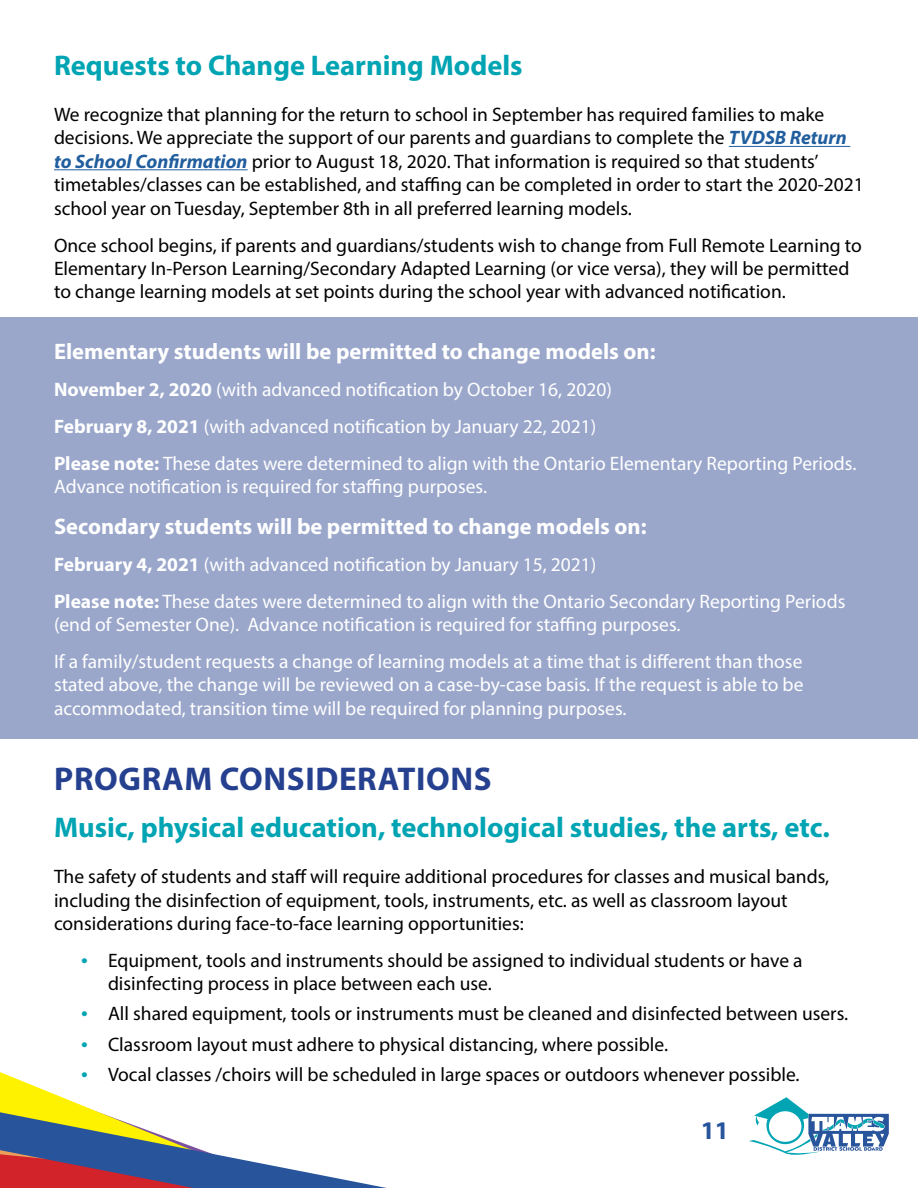
<style>
.page{position:relative;width:918px;height:1188px;background:#fff}
.page>*{position:absolute;margin:0;border:0;box-sizing:border-box;transform-origin:0 0}
.t1{font:700 33px "Myriad Pro";letter-spacing:.02em;color:#25408f}
.t2{font:700 28.5px "Myriad Pro";color:#00a4b3}
.t3{font:700 25.5px "Myriad Pro";color:#28549b}
.t4{font:700 22.5px "Myriad Pro";color:#fff}
.t5{font:19.5px/23.4px "Myriad Pro";color:#000}
.t6{font:19.5px/36.9px "Myriad Pro";color:#fff}
.s1{font-weight:700;font-style:italic;color:#215e9e}
.s2{font-weight:700}
.s3{font-size:24px;color:#00a4b3}
</style>
<div class="page">
<svg style="left:820px;top:1113px;width:69px;height:12px"></svg>
<div style="left:0;top:318px;width:918px;height:421px;background:#9aa7cb"></div>
<svg style="left:820px;top:1125px;width:69px;height:26px"></svg>
<svg style="left:0;top:1082px;width:820px;height:106px"></svg>
<hr style="left:729px;top:146px;width:121px;height:1px;background:#215e9e">
<hr style="left:54px;top:169px;width:194px;height:1px;background:#215e9e">
<h2 class="t2" style="left:54px;top:47px;width:470px">Requests to Change Learning Models</h2>
<p class="t5" style="left:54px;top:103px;width:811px">We recognize that planning for the return to school in September has required families to make decisions. We appreciate the support of our parents and guardians to complete the <span class="s1">TVDSB Return to School Confirmation</span> prior to August 18, 2020. That information is required so that students’ timetables/classes can be established, and staffing can be completed in order to start the 2020-2021 school year on Tuesday, September 8th in all preferred learning models.</p>
<p class="t5" style="left:54px;top:233px;width:809px">Once school begins, if parents and guardians/students wish to change from Full Remote Learning to<br>Elementary In-Person Learning/Secondary Adapted Learning (or vice versa), they will be permitted to change learning models at set points during the school year with advanced notification.</p>
<p class="t4" style="left:54px;top:337px;width:603px">Elementary students will be permitted to change models on:</p>
<p class="t6" style="left:54px;top:371px;width:802px"><span class="s2">November 2, 2020</span> (with advanced notification by October 16, 2020)<br><span class="s2">February 8, 2021</span> (with advanced notification by January 22, 2021)<br><span class="s2">Please note:</span> These dates were determined to align with the Ontario Elementary Reporting Periods.</p>
<p class="t6" style="left:54px;top:468px;width:433px">Advance notification is required for staffing purposes.</p>
<p class="t4" style="left:54px;top:511px;width:594px">Secondary students will be permitted to change models on:</p>
<p class="t6" style="left:54px;top:545px;width:793px"><span class="s2">February 4, 2021</span> (with advanced notification by January 15, 2021)<br><span class="s2">Please note:</span> These dates were determined to align with the Ontario Secondary Reporting Periods</p>
<p class="t6" style="left:54px;top:606px;width:750px">(end of Semester One). Advance notification is required for staffing purposes.<br>If a family/student requests a change of learning models at a time that is different than those</p>
<p class="t6" style="left:54px;top:673px;width:751px;line-height:23.4px">stated above, the change will be reviewed on a case-by-case basis. If the request is able to be accommodated, transition time will be required for planning purposes.</p>
<h1 class="t1" style="left:54px;top:758px;width:439px">PROGRAM CONSIDERATIONS</h1>
<h2 class="t2" style="left:54px;top:808px;width:777px">Music, physical education, technological studies, the arts, etc.</h2>
<p class="t5" style="left:54px;top:865px;width:777px">The safety of students and staff will require additional procedures for classes and musical bands, including the disinfection of equipment, tools, instruments, etc. as well as classroom layout considerations during face-to-face learning opportunities:</p>
<p class="t5" style="left:108px;top:948px;width:696px;text-indent:-27px"><span class="s3">•</span> Equipment, tools and instruments should be assigned to individual students or have a disinfecting process in place between each use.</p>
<p class="t5" style="left:81px;top:1002px;width:767px"><span class="s3">•</span> All shared equipment, tools or instruments must be cleaned and disinfected between users.</p>
<p class="t5" style="left:81px;top:1032px;width:587px"><span class="s3">•</span> Classroom layout must adhere to physical distancing, where possible.</p>
<p class="t5" style="left:81px;top:1062px;width:718px"><span class="s3">•</span> Vocal classes /choirs will be scheduled in large spaces or outdoors whenever possible.</p>
<h3 class="t3" style="left:701px;top:1114px;width:30px">11</h3>
</div>
